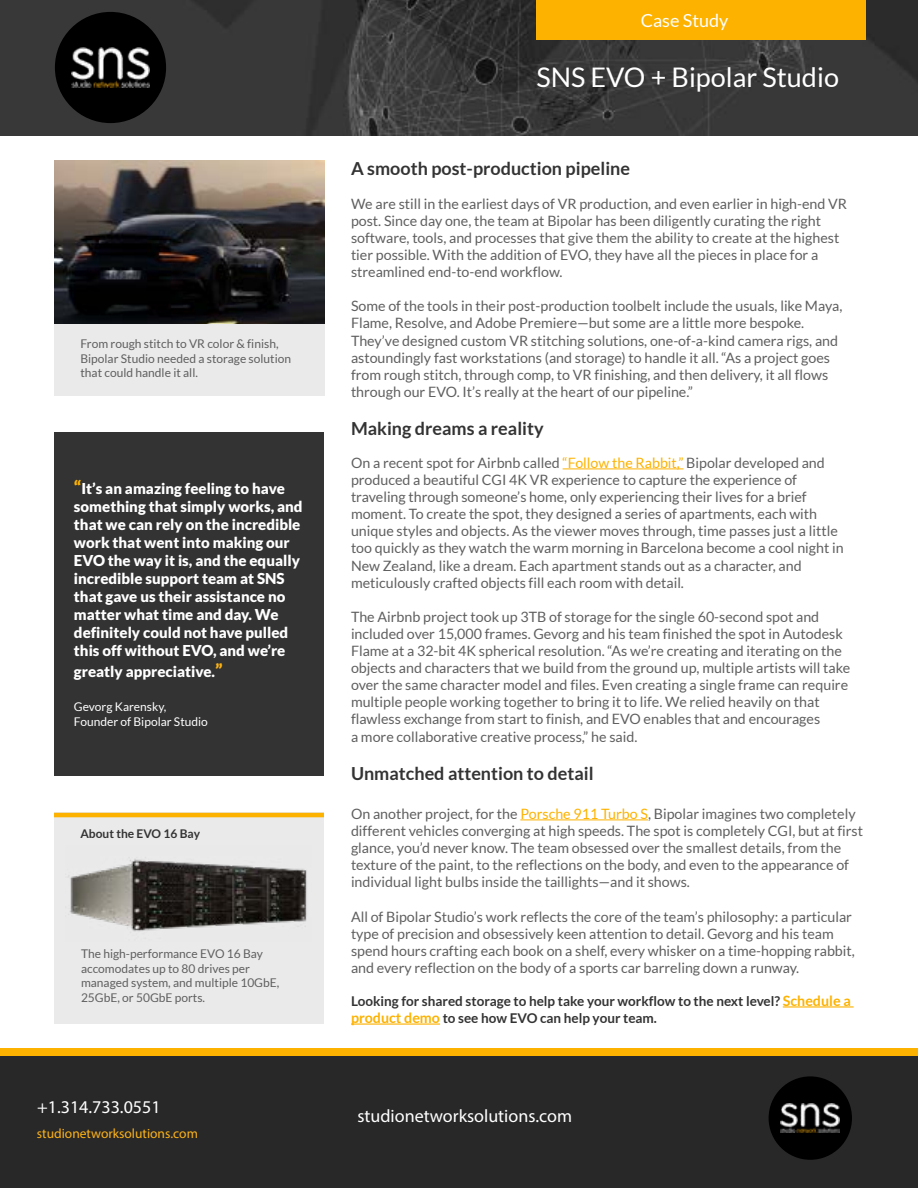
<style>
.page{position:relative;width:918px;height:1188px;background:#fff}
.page>*{position:absolute;margin:0;border:0;box-sizing:border-box;transform-origin:0 0}
.t1{font:27px "Lato";color:#fff}
.t2{font:700 18px "Lato";color:#333}
.t3{font:18px "Myriad Pro";color:#fff}
.t4{font:18px "Lato";color:#fff}
.t5{font:900 15px/18px "Lato";color:#fff}
.t6{font:14.25px/17.1px "Lato";color:#5f5f5f}
.t7{font:700 13.5px/17.1px "Lato";color:#333}
.t8{font:13.5px "Myriad Pro";color:#fcb316}
.t9{font:12px/14.4px "Lato";color:#5f5f5f}
.t10{font:12px/14.4px "Lato";color:#fff}
.t11{font:700 12px "Lato";color:#333}
.s1{font-size:18px;color:#fdb200}
.s2{font-size:18px;color:#fcb316}
.s3{color:#fdb200}
.s4{font-size:14.25px;color:#fdb200}
</style>
<div class="page">
<div style="left:54px;top:322px;width:271px;height:74px;background:#eaeaea"></div>
<img style="left:0;top:0;width:918px;height:135px">
<div style="left:536px;top:0;width:330px;height:40px;background:#fdb200"></div>
<hr style="left:563px;top:468px;width:121px;height:1px;background:#fdb200">
<hr style="left:520px;top:819px;width:128px;height:1px;background:#fdb200">
<hr style="left:783px;top:1006px;width:71px;height:2px;background:#fdb200">
<hr style="left:351px;top:1023px;width:89px;height:2px;background:#fdb200">
<div style="left:55px;top:12px;width:111px;height:111px;background:#000;border-radius:50%"></div>
<img style="left:71px;top:48px;width:79px;height:39px">
<div style="left:0;top:1053px;width:918px;height:135px;background:#292829"></div>
<div style="left:769px;top:1076px;width:83px;height:84px;background:#000;border-radius:50%"></div>
<img style="left:781px;top:1103px;width:59px;height:30px">
<div style="left:0;top:1049px;width:918px;height:7px;background:#fdb200"></div>
<img style="left:54px;top:161px;width:271px;height:163px">
<div style="left:54px;top:432px;width:270px;height:344px;background:#333"></div>
<div style="left:54px;top:813px;width:270px;height:211px;background:#eaeaea"></div>
<img style="left:68px;top:859px;width:239px;height:73px">
<hr style="left:54px;top:813px;width:270px;height:4px;background:#fdb200">
<p class="t9" style="left:80px;top:337px;width:212px">From rough stitch to VR color &amp; finish,<br>Bipolar Studio needed a storage solution that could handle it all.</p>
<p class="t5" style="left:74px;top:479px;width:230px"><span class="s1">“</span>It’s an amazing feeling to have something that simply works, and that we can rely on the incredible work that went into making our<br>EVO the way it is, and the equally incredible support team at SNS that gave us their assistance no matter what time and day. We definitely could not have pulled this off without EVO, and we’re</p>
<p class="t5" style="left:74px;top:662px;width:150px">greatly appreciative.<span class="s2">”</span></p>
<p class="t10" style="left:74px;top:700px;width:135px">Gevorg Karensky,<br>Founder of Bipolar Studio</p>
<p class="t11" style="left:80px;top:827px;width:121px">About the EVO 16 Bay</p>
<p class="t9" style="left:81px;top:947px;width:200px">The high-performance EVO 16 Bay accomodates up to 80 drives per managed system, and multiple 10GbE,<br>25GbE, or 50GbE ports.</p>
<p class="t3" style="left:37px;top:1095px;width:125px">+1.314.733.0551</p>
<p class="t8" style="left:37px;top:1125px;width:163px">studionetworksolutions.com</p>
<p class="t4" style="left:641px;top:11px;width:89px">Case Study</p>
<h1 class="t1" style="left:536px;top:63px;width:304px">SNS EVO + Bipolar Studio</h1>
<p class="t2" style="left:351px;top:159px;width:281px">A smooth post-production pipeline</p>
<p class="t6" style="left:351px;top:195px;width:498px">We are still in the earliest days of VR production, and even earlier in high-end VR post. Since day one, the team at Bipolar has been diligently curating the right software, tools, and processes that give them the ability to create at the highest tier possible. With the addition of EVO, they have all the pieces in place for a streamlined end-to-end workflow.</p>
<p class="t6" style="left:351px;top:298px;width:493px">Some of the tools in their post-production toolbelt include the usuals, like Maya, Flame, Resolve, and Adobe Premiere—but some are a little more bespoke.<br>They’ve designed custom VR stitching solutions, one-of-a-kind camera rigs, and astoundingly fast workstations (and storage) to handle it all. “As a project goes from rough stitch, through comp, to VR finishing, and then delivery, it all flows through our EVO. It’s really at the heart of our pipeline.”</p>
<p class="t2" style="left:351px;top:418px;width:194px">Making dreams a reality</p>
<p class="t6" style="left:351px;top:454px;width:494px">On a recent spot for Airbnb called <span class="s3">“Follow the Rabbit,”</span> Bipolar developed and produced a beautiful CGI 4K VR experience to capture the experience of traveling through someone’s home, only experiencing their lives for a brief moment. To create the spot, they designed a series of apartments, each with unique styles and objects. As the viewer moves through, time passes just a little too quickly as they watch the warm morning in Barcelona become a cool night in New Zealand, like a dream. Each apartment stands out as a character, and meticulously crafted objects fill each room with detail.</p>
<p class="t6" style="left:351px;top:608px;width:501px">The Airbnb project took up 3TB of storage for the single 60-second spot and included over 15,000 frames. Gevorg and his team finished the spot in Autodesk Flame at a 32-bit 4K spherical resolution. “As we’re creating and iterating on the objects and characters that we build from the ground up, multiple artists will take over the same character model and files. Even creating a single frame can require multiple people working together to bring it to life. We relied heavily on that flawless exchange from start to finish, and EVO enables that and encourages<br>a more collaborative creative process,” he said.</p>
<p class="t2" style="left:351px;top:763px;width:244px">Unmatched attention to detail</p>
<p class="t6" style="left:351px;top:805px;width:514px">On another project, for the <span class="s3">Porsche 911 Turbo S</span>, Bipolar imagines two completely different vehicles converging at high speeds. The spot is completely CGI, but at first glance, you’d never know. The team obsessed over the smallest details, from the texture of the paint, to the reflections on the body, and even to the appearance of individual light bulbs inside the taillights—and it shows.</p>
<p class="t6" style="left:351px;top:908px;width:505px">All of Bipolar Studio’s work reflects the core of the team’s philosophy: a particular type of precision and obsessively keen attention to detail. Gevorg and his team spend hours crafting each book on a shelf, every whisker on a time-hopping rabbit, and every reflection on the body of a sports car barreling down a runway.</p>
<p class="t7" style="left:351px;top:992px;width:501px">Looking for shared storage to help take your workflow to the next level? <span class="s4">Schedule a product demo</span> to see how EVO can help your team.</p>
<p class="t3" style="left:357px;top:1105px;width:216px">studionetworksolutions.com</p>
</div>
